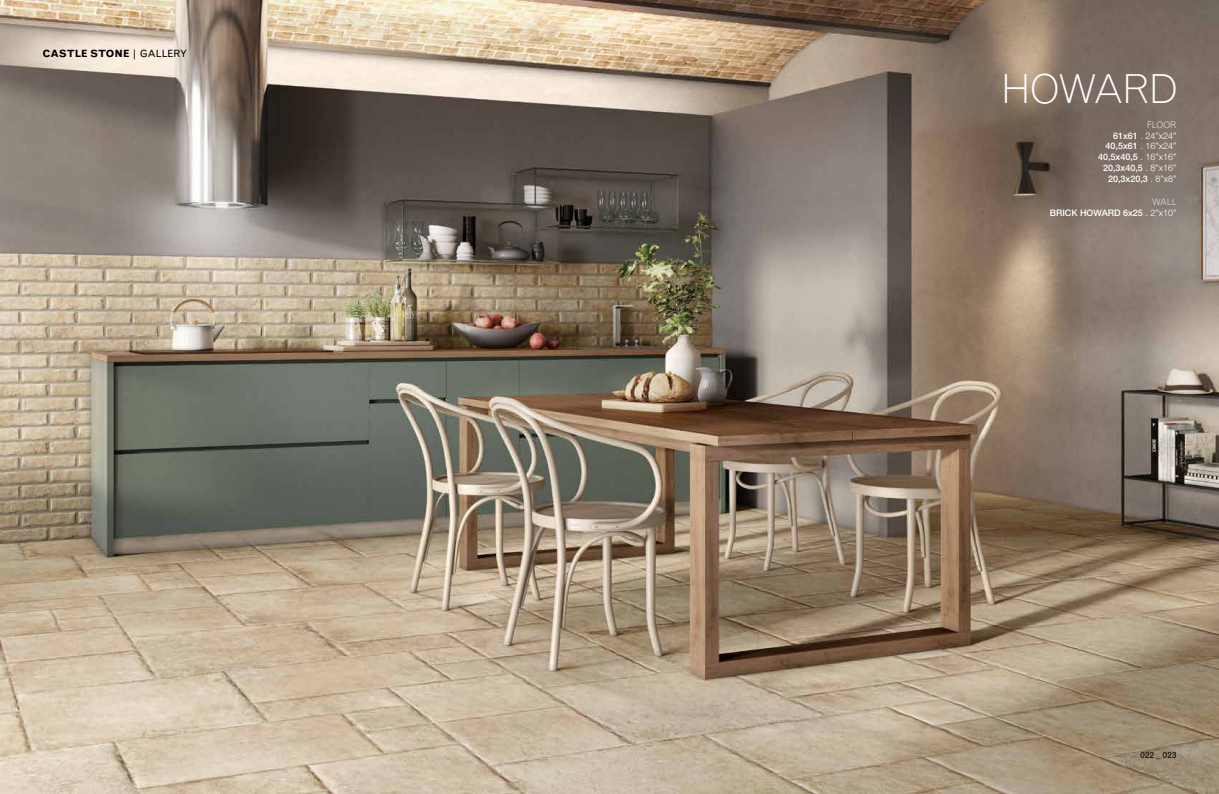
<style>
.page{position:relative;width:1219px;height:794px;background:#fff}
.page>*{position:absolute;margin:0;border:0;box-sizing:border-box;transform-origin:0 0}
.t1{font:300 40px "Grotesque MT Std";letter-spacing:-.04em;color:#fff}
.t2{font:700 10px "Grotesque MT Std";color:#000}
.t3{font:500 9px/10.8px "Helvetica Neue LT Std";color:#fff;text-align:right}
.t4{font:300 9px "Grotesque MT Std";letter-spacing:-.01em;color:#fff}
.t5{font:9px "Grotesque MT Std";letter-spacing:.04em;color:#000}
.s1{font-weight:400}
.s2{font-weight:300}
</style>
<div class="page">
<img style="left:0;top:0;width:1219px;height:794px">
<p class="t2" style="left:43px;top:47px;width:146px">CASTLE STONE <span class="s1">| GALLERY</span></p>
<h1 class="t1" style="left:1001px;top:64px;width:179px">HOWARD</h1>
<p class="t4" style="left:1147px;top:119px;width:31px">FLOOR</p>
<p class="t3" style="left:1098px;top:130px;width:80px">61x61 <span class="s2">. 24”x24”<br></span>40,5x61 <span class="s2">. 16”x24”<br></span>40,5x40,5 <span class="s2">. 16”x16”<br></span>20,3x40,5 <span class="s2">. 8”x16”<br></span>20,3x20,3 <span class="s2">. 8”x8”</span></p>
<p class="t4" style="left:1152px;top:196px;width:26px">WALL</p>
<p class="t3" style="left:1050px;top:207px;width:128px">BRICK HOWARD 6x25 <span class="s2">. 2”x10”</span></p>
<p class="t5" style="left:1140px;top:749px;width:38px">022 _ 023</p>
</div>
